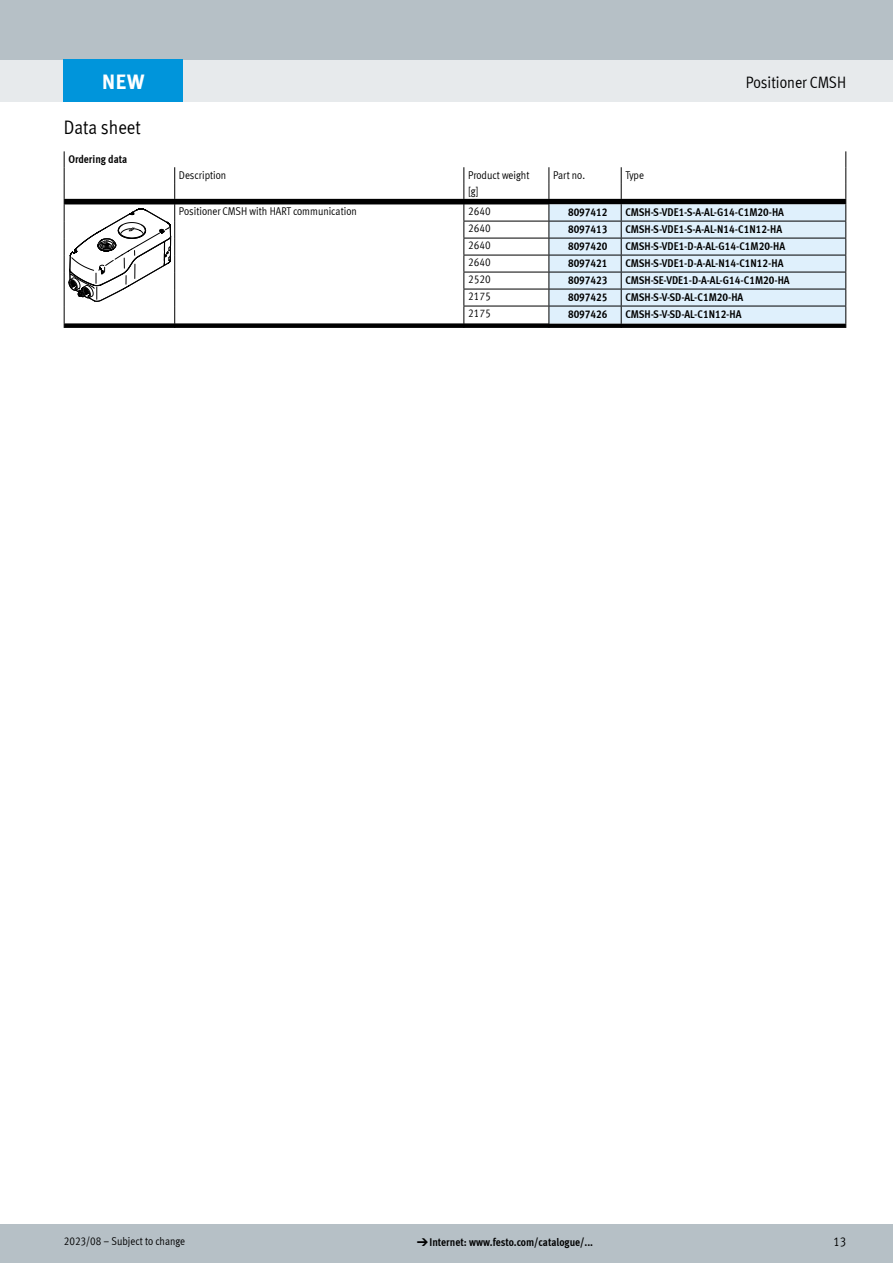
<style>
.page{position:relative;width:893px;height:1263px;background:#fff}
.page>*{position:absolute;margin:0;border:0;box-sizing:border-box;transform-origin:0 0}
.t1{font:700 21px "Meta Plus LF";color:#fff}
.FES_title_section{font:19.5px "Meta Cond LF";color:#000}
.FES_title_family{font:16.5px "Meta Cond LF";color:#000}
.t2{font:12.75px "Meta Cond LF";color:#000}
.FES_type_code{font:700 11.25px "Meta Cond LF";color:#000}
.FES_tab_regular{font:11.25px "Meta Cond LF";color:#000}
.FES_type_code_in{font:700 11.25px "Meta Cond LF";color:#000}
.FES_tab_head_1{font:700 11.25px "Meta Cond LF";color:#000}
.FES_type_code_head{font:11.25px "Meta Cond LF";color:#000}
.s1{font-family:"Meto Pict 182";font-weight:400}
</style>
<div class="page">
<div style="left:0;top:1225px;width:893px;height:38px;background:#b6c0c6"></div>
<div style="left:0;top:60px;width:893px;height:42px;background:#e7eaec"></div>
<div style="left:0;top:0;width:893px;height:60px;background:#b6c0c6"></div>
<svg style="left:175px;top:199px;width:374px;height:129px"></svg>
<hr style="left:463px;top:221px;width:86px;height:1px;background:#000">
<hr style="left:463px;top:238px;width:86px;height:1px;background:#000">
<hr style="left:463px;top:255px;width:86px;height:1px;background:#000">
<hr style="left:463px;top:272px;width:86px;height:1px;background:#000">
<hr style="left:463px;top:289px;width:86px;height:1px;background:#000">
<hr style="left:463px;top:306px;width:86px;height:1px;background:#000">
<svg style="left:463px;top:167px;width:1px;height:161px"></svg>
<svg style="left:549px;top:151px;width:297px;height:177px"></svg>
<svg style="left:64px;top:151px;width:111px;height:177px"></svg>
<div style="left:64px;top:60px;width:119px;height:42px;background:#0095db"></div>
<p class="t1" style="left:102px;top:68px;width:44px">NEW</p>
<p class="FES_title_section" style="left:64px;top:116px;width:79px">Data sheet</p>
<p class="FES_tab_head_1" style="left:68px;top:152px;width:60px">Ordering data</p>
<p class="FES_title_family" style="left:746px;top:72px;width:102px">Positioner CMSH</p>
<p class="FES_tab_regular" style="left:179px;top:168px;width:49px">Description</p>
<p class="FES_tab_regular" style="left:468px;top:168px;width:63px">Product weight</p>
<p class="FES_type_code_head" style="left:553px;top:168px;width:33px">Part no.</p>
<p class="FES_type_code_head" style="left:625px;top:168px;width:20px">Type</p>
<p class="FES_tab_regular" style="left:468px;top:184px;width:12px">[g]</p>
<p class="FES_tab_regular" style="left:179px;top:204px;width:179px">Positioner CMSH with HART communication</p>
<p class="FES_tab_regular" style="left:468px;top:204px;width:24px">2640</p>
<p class="FES_type_code_in" style="left:568px;top:205px;width:41px">8097412</p>
<p class="FES_type_code" style="left:625px;top:205px;width:160px">CMSH-S-VDE1-S-A-AL-G14-C1M20-HA</p>
<p class="FES_tab_regular" style="left:468px;top:221px;width:24px">2640</p>
<p class="FES_type_code_in" style="left:568px;top:222px;width:41px">8097413</p>
<p class="FES_type_code" style="left:625px;top:222px;width:158px">CMSH-S-VDE1-S-A-AL-N14-C1N12-HA</p>
<p class="FES_tab_regular" style="left:468px;top:238px;width:24px">2640</p>
<p class="FES_type_code_in" style="left:568px;top:239px;width:41px">8097420</p>
<p class="FES_type_code" style="left:625px;top:239px;width:161px">CMSH-S-VDE1-D-A-AL-G14-C1M20-HA</p>
<p class="FES_tab_regular" style="left:468px;top:255px;width:24px">2640</p>
<p class="FES_type_code_in" style="left:568px;top:256px;width:41px">8097421</p>
<p class="FES_type_code" style="left:625px;top:256px;width:159px">CMSH-S-VDE1-D-A-AL-N14-C1N12-HA</p>
<p class="FES_tab_regular" style="left:468px;top:272px;width:24px">2520</p>
<p class="FES_type_code_in" style="left:568px;top:273px;width:41px">8097423</p>
<p class="FES_type_code" style="left:625px;top:273px;width:166px">CMSH-SE-VDE1-D-A-AL-G14-C1M20-HA</p>
<p class="FES_tab_regular" style="left:468px;top:289px;width:24px">2175</p>
<p class="FES_type_code_in" style="left:568px;top:290px;width:41px">8097425</p>
<p class="FES_type_code" style="left:625px;top:290px;width:119px">CMSH-S-V-SD-AL-C1M20-HA</p>
<p class="FES_tab_regular" style="left:468px;top:306px;width:24px">2175</p>
<p class="FES_type_code_in" style="left:568px;top:307px;width:41px">8097426</p>
<p class="FES_type_code" style="left:625px;top:307px;width:118px">CMSH-S-V-SD-AL-C1N12-HA</p>
<p class="FES_tab_regular" style="left:64px;top:1234px;width:123px">2023/08 – Subject to change</p>
<p class="FES_type_code" style="left:417px;top:1235px;width:178px"><span class="s1">d</span>Internet: www.festo.com/catalogue/...</p>
<p class="t2" style="left:833px;top:1234px;width:14px">13</p>
</div>
